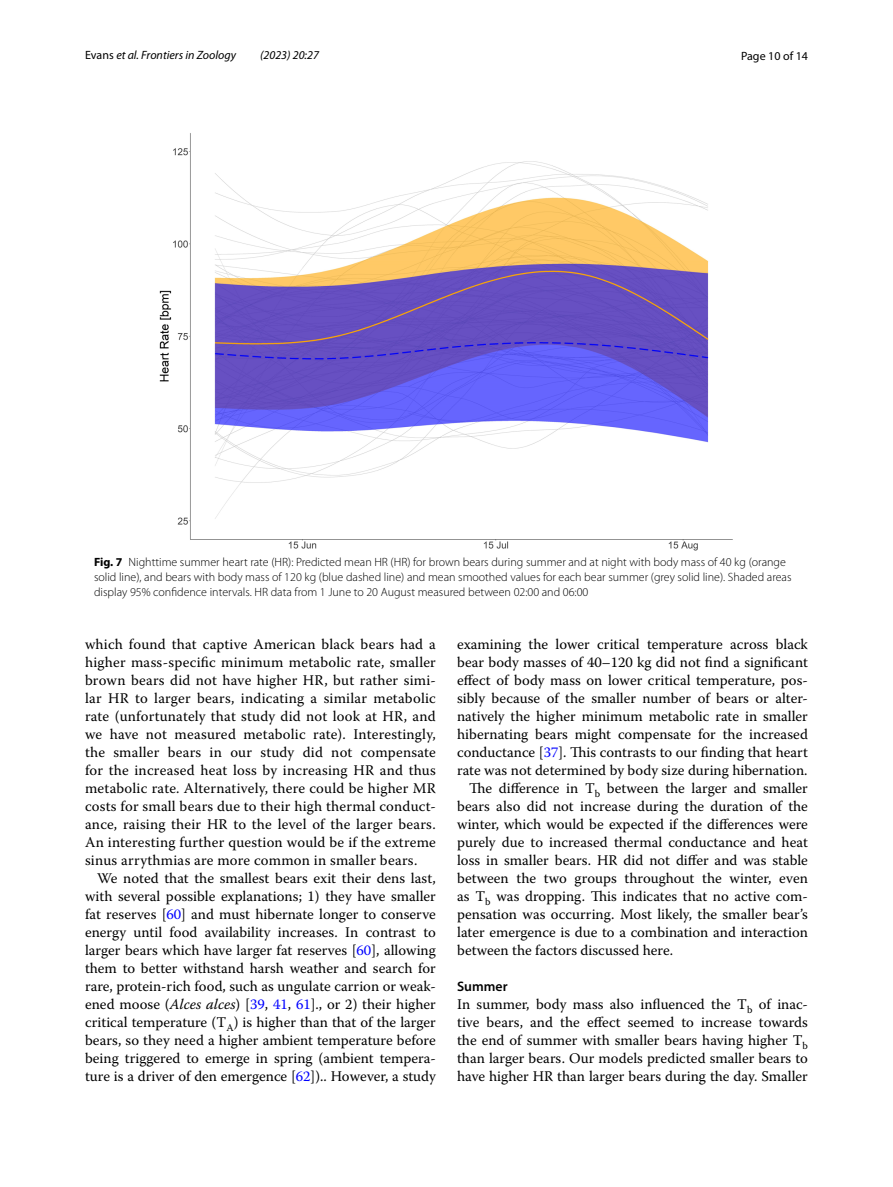
<style>
.page{position:relative;width:893px;height:1187px;background:#fff}
.page>*{position:absolute;margin:0;border:0;box-sizing:border-box;transform-origin:0 0}
.t1{font:14.7px/18px "Warnock Pro";color:#000;text-align:justify}
.t2{font:600 13.8px "Myriad Pro";color:#000}
.t3{font:300 12px/15px "Myriad Pro";color:#000}
.t4{font:italic 12px "Myriad Pro";color:#000}
.t5{font:12px "Myriad Pro";color:#000}
.s1{font-style:normal}
.s2{font-weight:700}
.s3{color:#00f}
.s4{font-style:italic}
</style>
<div class="page">
<img style="left:159px;top:133px;width:574px;height:417px">
<p class="t4" style="left:85px;top:48px;width:153px"><span class="s1">Evans</span> et al. Frontiers in Zoology</p>
<p class="t4" style="left:260px;top:48px;width:60px">(2023) 20:27</p>
<p class="t5" style="left:741px;top:48px;width:68px">Page 10 of 14</p>
<p class="t3" style="left:94px;top:554px;width:699px"><span class="s2">Fig. 7</span> Nighttime summer heart rate (HR): Predicted mean HR (HR) for brown bears during summer and at night with body mass of 40 kg (orange solid line), and bears with body mass of 120 kg (blue dashed line) and mean smoothed values for each bear summer (grey solid line). Shaded areas display 95% confidence intervals. HR data from 1 June to 20 August measured between 02:00 and 06:00</p>
<p class="t1" style="left:85px;top:635px;width:352px">which found that captive American black bears had a higher mass-specific minimum metabolic rate, smaller brown bears did not have higher HR, but rather simi&shy;lar HR to larger bears, indicating a similar metabolic rate (unfortunately that study did not look at HR, and we have not measured metabolic rate). Interestingly, the smaller bears in our study did not compensate for the increased heat loss by increasing HR and thus metabolic rate. Alternatively, there could be higher MR costs for small bears due to their high thermal conduct&shy;ance, raising their HR to the level of the larger bears.<br>An interesting further question would be if the extreme sinus arrythmias are more common in smaller bears.</p>
<p class="t1" style="left:85px;top:869px;width:352px;text-indent:12px">We noted that the smallest bears exit their dens last, with several possible explanations; 1) they have smaller fat reserves [<span class="s3">60</span>] and must hibernate longer to conserve energy until food availability increases. In contrast to larger bears which have larger fat reserves [<span class="s3">60</span>], allowing them to better withstand harsh weather and search for rare, protein-rich food, such as ungulate carrion or weak&shy;ened moose (<span class="s4">Alces alces</span>) [<span class="s3">39</span>, <span class="s3">41</span>, <span class="s3">61</span>]., or 2) their higher critical temperature (T<sub>A</sub>) is higher than that of the larger bears, so they need a higher ambient temperature before being triggered to emerge in spring (ambient tempera&shy;ture is a driver of den emergence [<span class="s3">62</span>]).. However, a study</p>
<p class="t1" style="left:457px;top:635px;width:352px">examining the lower critical temperature across black</p>
<p class="t1" style="left:457px;top:653px;width:352px">bear body masses of 40–120 kg did not find a significant</p>
<p class="t1" style="left:457px;top:671px;width:352px">effect of body mass on lower critical temperature, pos-</p>
<p class="t1" style="left:457px;top:689px;width:352px">sibly because of the smaller number of bears or alter-</p>
<p class="t1" style="left:457px;top:707px;width:352px">natively the higher minimum metabolic rate in smaller</p>
<p class="t1" style="left:457px;top:725px;width:352px">hibernating bears might compensate for the increased</p>
<p class="t1" style="left:457px;top:743px;width:352px">conductance [<span class="s3">37</span>]. This contrasts to our finding that heart</p>
<p class="t1" style="left:457px;top:761px;width:352px">rate was not determined by body size during hibernation.</p>
<p class="t1" style="left:469px;top:779px;width:340px">The difference in T<sub>b</sub> between the larger and smaller</p>
<p class="t1" style="left:457px;top:797px;width:352px">bears also did not increase during the duration of the</p>
<p class="t1" style="left:457px;top:815px;width:352px">winter, which would be expected if the differences were</p>
<p class="t1" style="left:457px;top:833px;width:352px">purely due to increased thermal conductance and heat</p>
<p class="t1" style="left:457px;top:851px;width:352px">loss in smaller bears. HR did not differ and was stable</p>
<p class="t1" style="left:457px;top:869px;width:352px">between the two groups throughout the winter, even</p>
<p class="t1" style="left:457px;top:887px;width:352px">as T<sub>b</sub> was dropping. This indicates that no active com-</p>
<p class="t1" style="left:457px;top:905px;width:352px">pensation was occurring. Most likely, the smaller bear’s</p>
<p class="t1" style="left:457px;top:923px;width:352px">later emergence is due to a combination and interaction</p>
<p class="t1" style="left:457px;top:941px;width:218px">between the factors discussed here.</p>
<p class="t2" style="left:457px;top:977px;width:52px">Summer</p>
<p class="t1" style="left:457px;top:995px;width:352px">In summer, body mass also influenced the T<sub>b</sub> of inac&shy;tive bears, and the effect seemed to increase towards the end of summer with smaller bears having higher T<sub>b </sub>than larger bears. Our models predicted smaller bears to have higher HR than larger bears during the day. Smaller</p>
</div>
